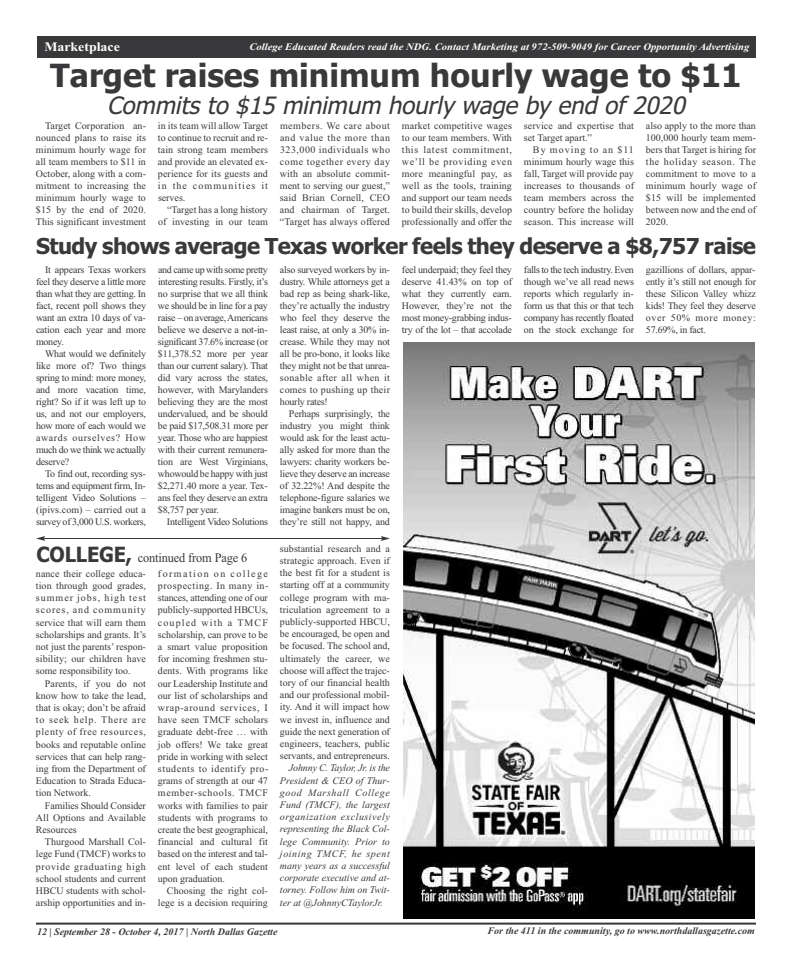
<style>
.page{position:relative;width:792px;height:972px;background:#fff}
.page>*{position:absolute;margin:0;border:0;box-sizing:border-box;transform-origin:0 0}
.t1{font:700 32px "Tahoma";color:#39383a}
.t2{font:italic 24px "Tahoma";color:#39383a}
.t3{font:700 22px "Tahoma";letter-spacing:-.025em;color:#39383a}
.t4{font:13px "Times New Roman";letter-spacing:-.01em;color:#39383a;scale:.95 1}
.t5{font:700 13px "Times New Roman";color:#fff;scale:1.07 1}
.t6{font:10px/12px "Times New Roman";letter-spacing:-.005em;color:#39383a;text-align:justify}
.t7{font:italic 10px/12.2px "Times New Roman";letter-spacing:-.005em;color:#39383a;text-align:justify}
.t8{font:italic 700 10px "Times New Roman";color:#39383a}
.t9{font:italic 700 10px "Times New Roman";color:#fff;scale:1.07 1}
.t10{font:10px "Times New Roman";letter-spacing:-.025em;color:#39383a}
.s1{font-family:"Tahoma";font-weight:700;font-size:21px}
</style>
<div class="page">
<hr style="left:36px;top:923px;width:720px;height:2px;background:#39383a">
<div style="left:37px;top:36px;width:719px;height:22px;background:#39383a"></div>
<hr style="left:44px;top:538px;width:338px;height:1px;background:#39383a">
<svg style="left:36px;top:536px;width:9px;height:5px"></svg>
<svg style="left:381px;top:536px;width:9px;height:5px"></svg>
<img style="left:404px;top:342px;width:350px;height:576px">
<h3 class="t5" style="left:44px;top:39px;width:72px">Marketplace</h3>
<p class="t9" style="left:249px;top:41px;width:469px">College Educated Readers read the NDG. Contact Marketing at 972-509-9049 for Career Opportunity Advertising</p>
<h1 class="t1" style="left:50px;top:58px;width:693px">Target raises minimum hourly wage to $11</h1>
<h2 class="t2" style="left:107px;top:92px;width:585px">Commits to $15 minimum hourly wage by end of 2020</h2>
<p class="t6" style="left:36px;top:120px;width:112px;text-indent:9px">Target Corporation an&shy;nounced plans to raise its minimum hourly wage for all team members to $11 in October, along with a com&shy;mitment to increasing the minimum hourly wage to $15 by the end of 2020.<br>This significant investment</p>
<p class="t6" style="left:158px;top:120px;width:112px">in its team will allow Target to continue to recruit and re&shy;tain strong team members and provide an elevated ex&shy;perience for its guests and in the communities it serves.</p>
<p class="t6" style="left:280px;top:120px;width:112px">members. We care about and value the more than 323,000 individuals who come together every day with an absolute commit&shy;ment to serving our guest,” said Brian Cornell, CEO and chairman of Target. “Target has always offered</p>
<p class="t6" style="left:402px;top:120px;width:112px">market competitive wages to our team members. With this latest commitment, we’ll be providing even more meaningful pay, as well as the tools, training and support our team needs to build their skills, develop professionally and offer the</p>
<p class="t6" style="left:524px;top:120px;width:112px">service and expertise that set Target apart.”</p>
<p class="t6" style="left:646px;top:120px;width:112px">also apply to the more than 100,000 hourly team mem&shy;bers that Target is hiring for the holiday season. The commitment to move to a minimum hourly wage of $15 will be implemented between now and the end of 2020.</p>
<h3 class="t3" style="left:36px;top:234px;width:722px">Study shows average Texas worker feels they deserve a $8,757 raise</h3>
<p class="t6" style="left:36px;top:263px;width:112px;text-indent:9px">It appears Texas workers feel they deserve a little more than what they are getting. In fact, recent poll shows they want an extra 10 days of va&shy;cation each year and more money.</p>
<p class="t6" style="left:36px;top:347px;width:112px;text-indent:9px">What would we definitely like more of? Two things spring to mind: more money, and more vacation time, right? So if it was left up to us, and not our employers, how more of each would we awards ourselves? How much do we think we actually deserve?</p>
<p class="t6" style="left:36px;top:467px;width:112px;text-indent:9px">To find out, recording sys&shy;tems and equipment firm, In&shy;telligent Video Solutions – (ipivs.com) – carried out a survey of 3,000 U.S. workers,</p>
<p class="t6" style="left:524px;top:144px;width:112px;text-indent:9px">By moving to an $11 minimum hourly wage this fall, Target will provide pay increases to thousands of team members across the country before the holiday season. This increase will</p>
<p class="t6" style="left:158px;top:204px;width:112px;text-align:right">“Target has a long history of investing in our team</p>
<p class="t6" style="left:158px;top:263px;width:112px">and came up with some pretty interesting results. Firstly, it’s no surprise that we all think we should be in line for a pay raise – on average,Americans believe we deserve a not-in&shy;significant 37.6% increase (or $11,378.52 more per year than our current salary). That did vary across the states, however, with Marylanders believing they are the most undervalued, and be should be paid $17,508.31 more per year. Those who are happiest with their current remunera&shy;tion are West Virginians, whowould be happy with just $2,271.40 more a year. Tex&shy;ans feel they deserve an extra $8,757 per year.</p>
<p class="t10" style="left:167px;top:515px;width:102px">Intelligent Video Solutions</p>
<p class="t6" style="left:280px;top:263px;width:112px">also surveyed workers by in&shy;dustry. While attorneys get a bad rep as being shark-like, they’re actually the industry who feel they deserve the least raise, at only a 30% in&shy;crease. While they may not all be pro-bono, it looks like they might not be that unrea&shy;sonable after all when it comes to pushing up their hourly rates!</p>
<p class="t6" style="left:280px;top:407px;width:112px;text-indent:9px">Perhaps surprisingly, the industry you might think would ask for the least actu&shy;ally asked for more than the lawyers: charity workers be&shy;lieve they deserve an increase of 32.22%! And despite the telephone-figure salaries we imagine bankers must be on, they’re still not happy, and</p>
<p class="t6" style="left:402px;top:263px;width:112px">feel underpaid; they feel they deserve 41.43% on top of what they currently earn.<br>However, they’re not the most money-grabbing indus&shy;try of the lot – that accolade</p>
<p class="t6" style="left:524px;top:263px;width:112px">falls to the tech industry. Even though we’ve all read news reports which regularly in&shy;form us that this or that tech company has recently floated on the stock exchange for</p>
<p class="t6" style="left:646px;top:263px;width:112px">gazillions of dollars, appar&shy;ently it’s still not enough for these Silicon Valley whizz kids! They feel they deserve over 50% more money:<br>57.69%, in fact.</p>
<h3 class="t4" style="left:36px;top:550px;width:223px"><span class="s1">COLLEGE,</span> continued from Page 6</h3>
<p class="t6" style="left:36px;top:567px;width:112px">nance their college educa&shy;tion through good grades, summer jobs, high test scores, and community service that will earn them scholarships and grants. It’s not just the parents’ respon&shy;sibility; our children have some responsibility too.</p>
<p class="t6" style="left:36px;top:677px;width:112px;text-indent:9px">Parents, if you do not know how to take the lead, that is okay; don’t be afraid to seek help. There are plenty of free resources, books and reputable online services that can help rang&shy;ing from the Department of Education to Strada Educa&shy;tion Network.</p>
<p class="t6" style="left:36px;top:799px;width:112px;text-indent:9px">Families Should Consider All Options and Available Resources</p>
<p class="t6" style="left:36px;top:836px;width:112px;text-indent:9px">Thurgood Marshall Col&shy;lege Fund (TMCF) works to provide graduating high school students and current HBCU students with schol&shy;arship opportunities and in-</p>
<p class="t6" style="left:158px;top:567px;width:112px">formation on college prospecting. In many in&shy;stances, attending one of our publicly-supported HBCUs, coupled with a TMCF scholarship, can prove to be a smart value proposition for incoming freshmen stu&shy;dents. With programs like our Leadership Institute and our list of scholarships and wrap-around services, I have seen TMCF scholars graduate debt-free … with job offers! We take great pride in working with select students to identify pro&shy;grams of strength at our 47 member-schools. TMCF works with families to pair students with programs to create the best geographical, financial and cultural fit based on the interest and tal&shy;ent level of each student upon graduation.</p>
<p class="t6" style="left:158px;top:885px;width:111px;text-align:right">Choosing the right col&shy;lege is a decision requiring</p>
<p class="t6" style="left:280px;top:542px;width:112px">substantial research and a strategic approach. Even if the best fit for a student is starting off at a community college program with ma&shy;triculation agreement to a publicly-supported HBCU, be encouraged, be open and be focused. The school and, ultimately the career, we choose will affect the trajec&shy;tory of our financial health and our professional mobil&shy;ity. And it will impact how we invest in, influence and guide the next generation of engineers, teachers, public servants, and entrepreneurs.</p>
<p class="t7" style="left:280px;top:762px;width:112px;text-indent:9px">Johnny C. Taylor, Jr. is the President &amp; CEO of Thur&shy;good Marshall College Fund (TMCF), the largest organization exclusively representing the Black Col&shy;lege Community. Prior to joining TMCF, he spent many years as a successful corporate executive and at&shy;torney. Follow him on Twit&shy;ter at @JohnnyCTaylorJr.</p>
<p class="t8" style="left:37px;top:925px;width:242px">12 | September 28 - October 4, 2017 | North Dallas Gazette</p>
<p class="t8" style="left:488px;top:925px;width:269px">For the 411 in the community, go to www.northdallasgazette.com</p>
</div>
